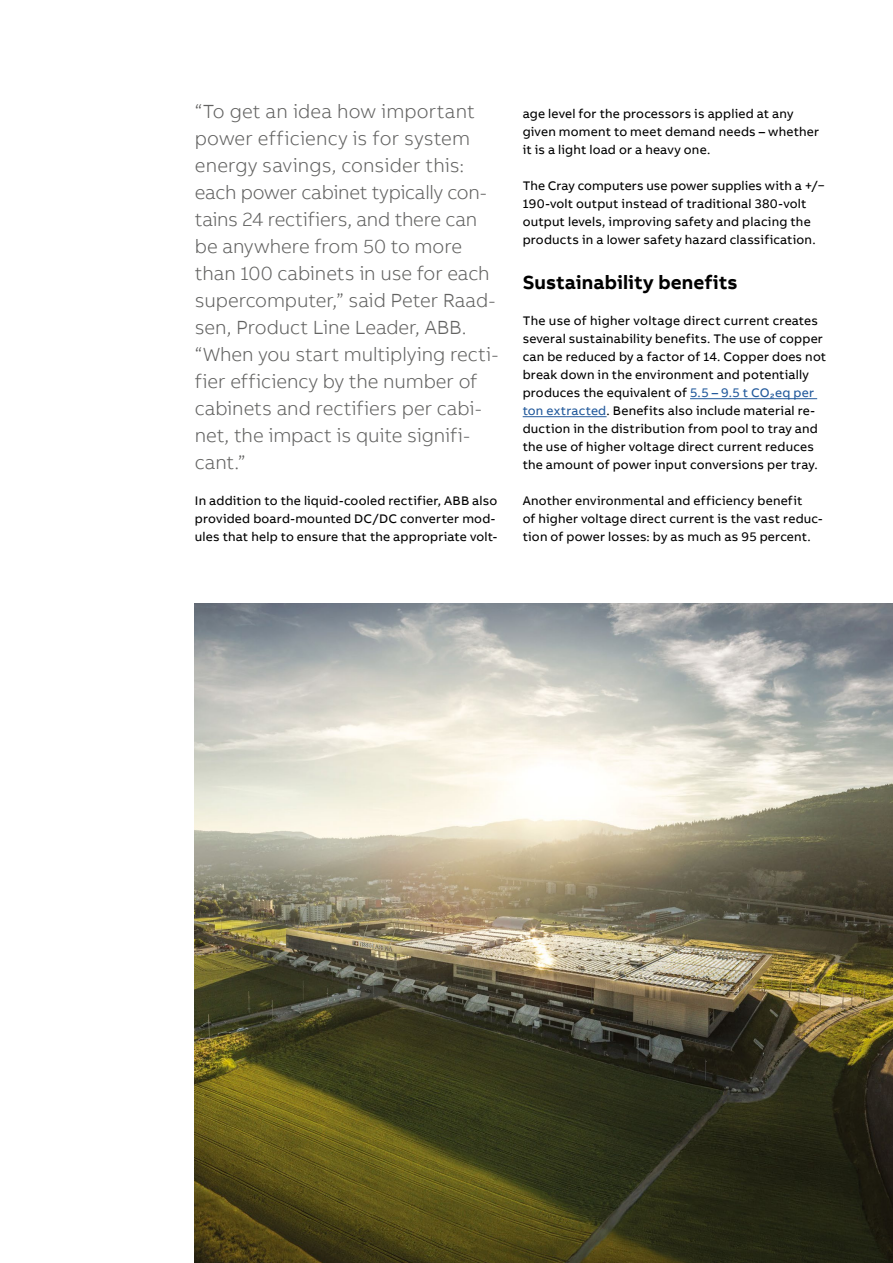
<style>
.page{position:relative;width:893px;height:1263px;background:#fff}
.page>*{position:absolute;margin:0;border:0;box-sizing:border-box;transform-origin:0 0}
.t1{font:300 19.5px/27px "AB Bvoice";letter-spacing:-.005em;color:#626261}
.t2{font:700 19.5px "AB Bvoice";letter-spacing:.005em;color:#000}
.t3{font:12.75px/18px "AB Bvoice";letter-spacing:.015em;color:#000}
.s1{color:#22599b}
</style>
<div class="page">
<img style="left:195px;top:604px;width:698px;height:659px">
<hr style="left:690px;top:398px;width:127px;height:1px;background:#22599b">
<hr style="left:523px;top:416px;width:84px;height:1px;background:#22599b">
<p class="t1" style="left:195px;top:98px;width:305px">“To get an idea how important power efficiency is for system energy savings, consider this: each power cabinet typically con&shy;tains 24 rectifiers, and there can be anywhere from 50 to more than 100 cabinets in use for each supercomputer,” said Peter Raad&shy;sen, Product Line Leader, ABB. “When you start multiplying recti&shy;fier efficiency by the number of cabinets and rectifiers per cabi&shy;net, the impact is quite signifi&shy;cant.”</p>
<p class="t3" style="left:195px;top:492px;width:304px">In addition to the liquid-cooled rectifier, ABB also provided board-mounted DC/DC converter mod&shy;ules that help to ensure that the appropriate volt-</p>
<p class="t3" style="left:523px;top:105px;width:298px">age level for the processors is applied at any given moment to meet demand needs – whether it is a light load or a heavy one.</p>
<p class="t3" style="left:523px;top:177px;width:304px">The Cray computers use power supplies with a +/− 190-volt output instead of traditional 380-volt output levels, improving safety and placing the products in a lower safety hazard classification.</p>
<h1 class="t2" style="left:523px;top:270px;width:217px">Sustainability benefits</h1>
<p class="t3" style="left:523px;top:312px;width:305px">The use of higher voltage direct current creates several sustainability benefits. The use of copper can be reduced by a factor of 14. Copper does not break down in the environment and potentially produces the equivalent of <span class="s1">5.5 – 9.5 t CO₂eq per ton extracted</span>. Benefits also include material re&shy;duction in the distribution from pool to tray and the use of higher voltage direct current reduces the amount of power input conversions per tray.</p>
<p class="t3" style="left:523px;top:492px;width:301px">Another environmental and efficiency benefit<br>of higher voltage direct current is the vast reduc&shy;tion of power losses: by as much as 95 percent.</p>
</div>
